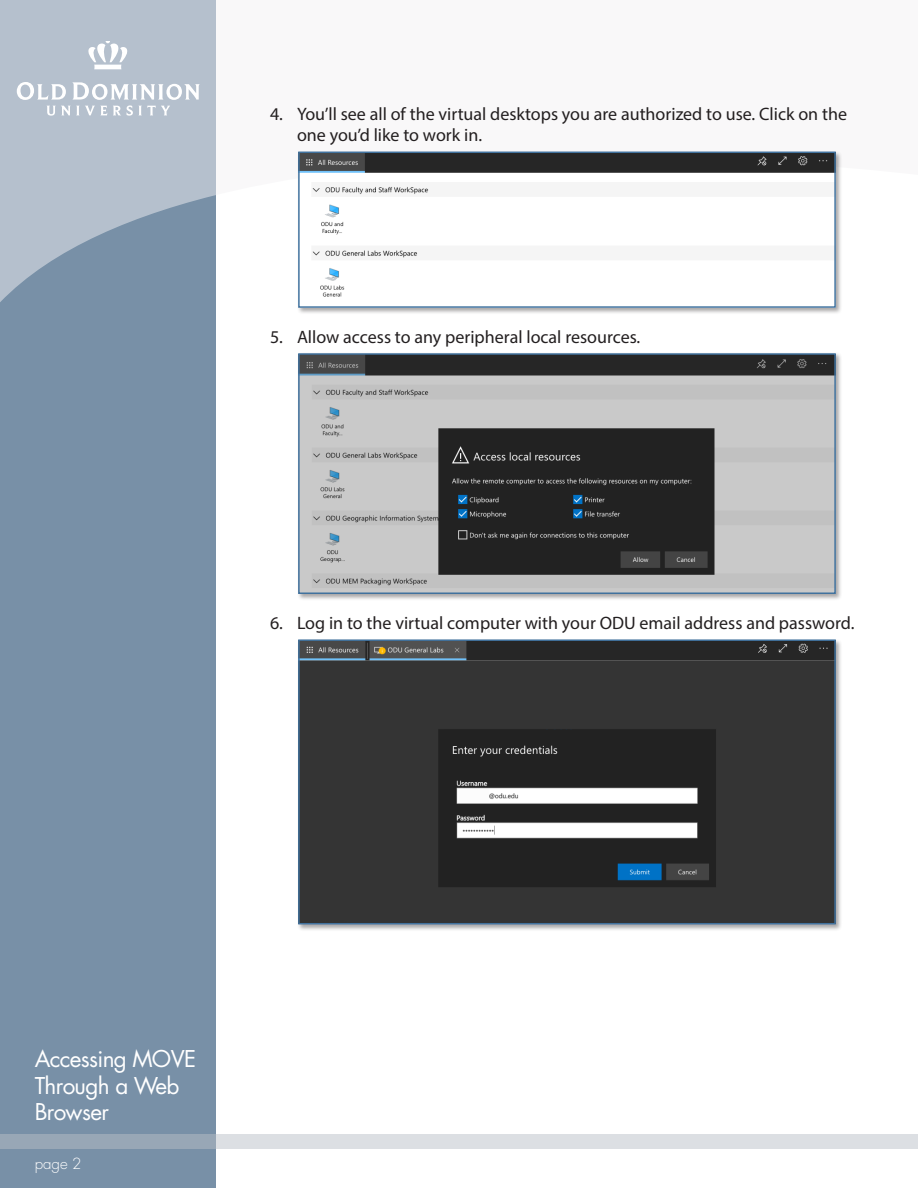
<style>
.page{position:relative;width:918px;height:1188px;background:#fff}
.page>*{position:absolute;margin:0;border:0;box-sizing:border-box;transform-origin:0 0}
.t1{font:22.5px/26.7px "Futura Std";letter-spacing:-.03em;color:#fff}
.numbered_list{font:18px/21.6px "Myriad Pro";color:#231f20}
.t2{font:300 15px "Futura Std";color:#fff}
</style>
<div class="page">
<div style="left:0;top:0;width:216px;height:1188px;background:#7890a7"></div>
<svg style="left:0;top:0;width:216px;height:302px;fill:#b5c0cd"></svg>
<svg style="left:0;top:1134px;width:918px;height:14px;background:#ccd1d8"></svg>
<svg style="left:87px;top:41px;width:42px;height:28px"></svg>
<svg style="left:17px;top:82px;width:183px;height:34px;background:#c7cfd9"></svg>
<div style="left:297px;top:151px;width:545px;height:164px;background:#231f20;opacity:.4"></div>
<img style="left:301px;top:155px;width:532px;height:150px">
<div style="left:298px;top:152px;width:538px;height:156px;border:2px solid #41729e"></div>
<div style="left:297px;top:353px;width:545px;height:248px;background:#231f20;opacity:.4"></div>
<img style="left:301px;top:356px;width:532px;height:235px">
<div style="left:298px;top:353px;width:538px;height:241px;border:2px solid #41729e"></div>
<div style="left:297px;top:639px;width:545px;height:292px;background:#231f20;opacity:.4"></div>
<img style="left:301px;top:642px;width:532px;height:279px">
<div style="left:298px;top:639px;width:538px;height:285px;border:2px solid #41729e"></div>
<p class="numbered_list" style="left:297px;top:102px;width:552px;text-indent:-27px">4. You’ll see all of the virtual desktops you are authorized to use. Click on the one you’d like to work in.</p>
<p class="numbered_list" style="left:270px;top:326px;width:372px">5. Allow access to any peripheral local resources.</p>
<p class="numbered_list" style="left:270px;top:612px;width:586px">6. Log in to the virtual computer with your ODU email address and password.</p>
<p class="t1" style="left:35px;top:1046px;width:163px">Accessing MOVE<br>Through a Web<br>Browser</p>
<p class="t2" style="left:35px;top:1155px;width:48px">page 2</p>
</div>
